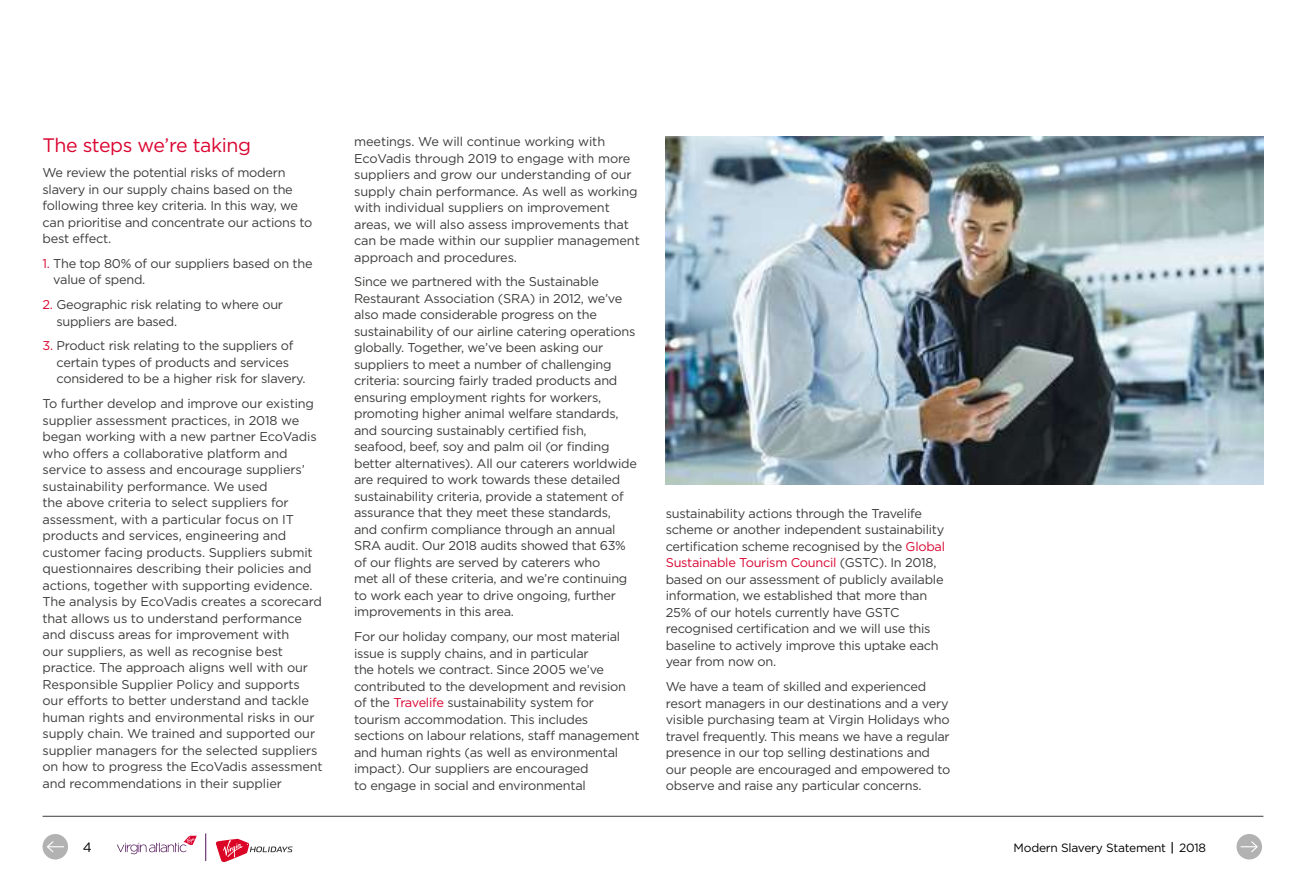
<style>
.page{position:relative;width:1306px;height:893px;background:#fff}
.page>*{position:absolute;margin:0;border:0;box-sizing:border-box;transform-origin:0 0}
.t1{font:19.5px "Gotham";letter-spacing:-.02em;color:#da0530}
.t2{font:13.5px "Gotham";color:#000}
.t3{font:12.75px/16.5px "Gotham";letter-spacing:-.02em;color:#3c3c3b}
.t4{font:12px "Gotham";letter-spacing:-.02em;color:#000}
.s1{color:#da0530}
</style>
<div class="page">
<svg style="left:205px;top:833px;width:1px;height:28px"></svg>
<svg style="left:216px;top:839px;width:77px;height:23px"></svg>
<svg style="left:117px;top:836px;width:80px;height:18px"></svg>
<div style="left:1236px;top:834px;width:25px;height:25px;background:#b3b2b2;border-radius:50%"></div>
<svg style="left:1240px;top:841px;width:18px;height:11px"></svg>
<div style="left:43px;top:834px;width:25px;height:25px;background:#b3b2b2;border-radius:50%"></div>
<svg style="left:47px;top:841px;width:17px;height:11px"></svg>
<hr style="left:43px;top:816px;width:1220px;height:1px;background:#3c3c3b">
<img style="left:665px;top:136px;width:598px;height:349px">
<h1 class="t1" style="left:43px;top:133px;width:210px">The steps we’re taking</h1>
<p class="t3" style="left:43px;top:164px;width:271px">We review the potential risks of modern slavery in our supply chains based on the following three key criteria. In this way, we can prioritise and concentrate our actions to best effect.</p>
<p class="t3" style="left:53px;top:255px;width:261px;text-indent:-11px"><span class="s1">1.</span> The top 80% of our suppliers based on the value of spend.</p>
<p class="t3" style="left:56px;top:296px;width:228px;text-indent:-14px"><span class="s1">2.</span> Geographic risk relating to where our suppliers are based.</p>
<p class="t3" style="left:57px;top:337px;width:250px;text-indent:-14px"><span class="s1">3.</span> Product risk relating to the suppliers of certain types of products and services considered to be a higher risk for slavery.</p>
<p class="t3" style="left:43px;top:395px;width:282px">To further develop and improve our existing supplier assessment practices, in 2018 we began working with a new partner EcoVadis who offers a collaborative platform and service to assess and encourage suppliers’ sustainability performance. We used<br>the above criteria to select suppliers for assessment, with a particular focus on IT products and services, engineering and customer facing products. Suppliers submit questionnaires describing their policies and actions, together with supporting evidence.<br>The analysis by EcoVadis creates a scorecard that allows us to understand performance and discuss areas for improvement with<br>our suppliers, as well as recognise best practice. The approach aligns well with our Responsible Supplier Policy and supports our efforts to better understand and tackle human rights and environmental risks in our supply chain. We trained and supported our supplier managers for the selected suppliers on how to progress the EcoVadis assessment and recommendations in their supplier</p>
<p class="t3" style="left:354px;top:133px;width:287px">meetings. We will continue working with EcoVadis through 2019 to engage with more suppliers and grow our understanding of our supply chain performance. As well as working with individual suppliers on improvement areas, we will also assess improvements that can be made within our supplier management approach and procedures.</p>
<p class="t3" style="left:354px;top:273px;width:284px">Since we partnered with the Sustainable Restaurant Association (SRA) in 2012, we’ve also made considerable progress on the sustainability of our airline catering operations globally. Together, we’ve been asking our suppliers to meet a number of challenging criteria: sourcing fairly traded products and ensuring employment rights for workers, promoting higher animal welfare standards, and sourcing sustainably certified fish, seafood, beef, soy and palm oil (or finding better alternatives). All our caterers worldwide are required to work towards these detailed sustainability criteria, provide a statement of assurance that they meet these standards, and confirm compliance through an annual SRA audit. Our 2018 audits showed that 63% of our flights are served by caterers who<br>met all of these criteria, and we’re continuing to work each year to drive ongoing, further improvements in this area.</p>
<p class="t3" style="left:354px;top:628px;width:287px">For our holiday company, our most material issue is supply chains, and in particular<br>the hotels we contract. Since 2005 we’ve contributed to the development and revision of the <span class="s1">Travelife</span> sustainability system for tourism accommodation. This includes sections on labour relations, staff management and human rights (as well as environmental impact). Our suppliers are encouraged<br>to engage in social and environmental</p>
<p class="t3" style="left:665px;top:505px;width:281px">sustainability actions through the Travelife scheme or another independent sustainability certification scheme recognised by the <span class="s1">Global Sustainable Tourism Council</span> (GSTC). In 2018, based on our assessment of publicly available information, we established that more than 25% of our hotels currently have GSTC recognised certification and we will use this baseline to actively improve this uptake each year from now on.</p>
<p class="t3" style="left:665px;top:678px;width:286px">We have a team of skilled and experienced resort managers in our destinations and a very visible purchasing team at Virgin Holidays who travel frequently. This means we have a regular presence in our top selling destinations and our people are encouraged and empowered to observe and raise any particular concerns.</p>
<p class="t2" style="left:83px;top:838px;width:11px">4</p>
<p class="t4" style="left:1013px;top:840px;width:194px">Modern Slavery Statement 2018</p>
</div>
